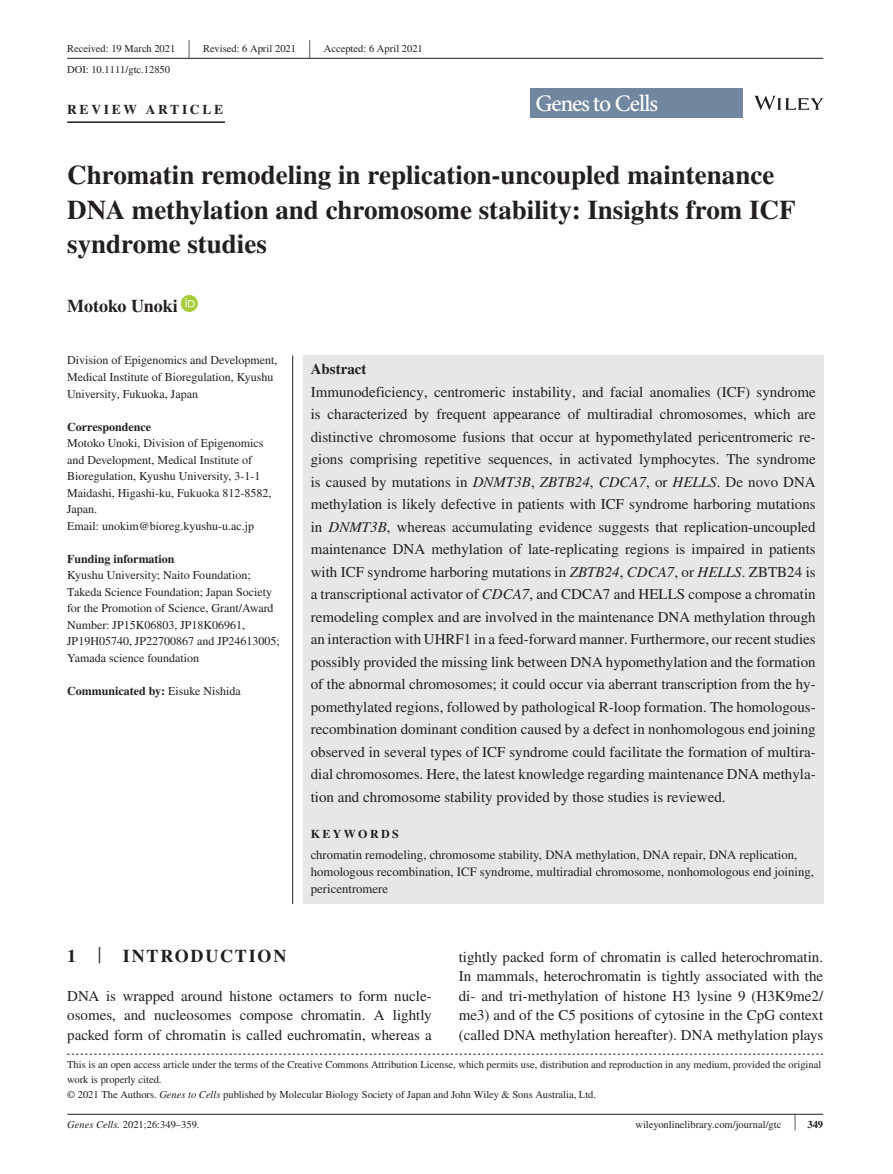
<style>
.page{position:relative;width:893px;height:1174px;background:#fff}
.page>*{position:absolute;margin:0;border:0;box-sizing:border-box;transform-origin:0 0}
.t1{font:700 27px/34.5px "STIX";color:#231f20}
.t2{font:26.55px "STIX";color:#231f20;scale:.4 1}
.t3{font:500 23.7px "Minion Pro";letter-spacing:-.045em;color:#fff}
.t4{font:700 18px "STIX";letter-spacing:.09em;color:#231f20}
.t5{font:700 18px "STIX";color:#231f20}
.t6{font:15px/22.5px "STIX";color:#231f20;text-align:justify}
.t7{font:700 15px "STIX";color:#231f20}
.t8{font:700 13.5px "STIX";letter-spacing:.2em;color:#231f20}
.t9{font:12.75px/17.2px "STIX";color:#231f20}
.t10{font:12px/16.5px "STIX";color:#231f20}
.t11{font:700 12px "STIX";color:#231f20}
.t12{font:700 12px "STIX";letter-spacing:.2em;color:#231f20}
.t13{font:10.5px/15px "STIX";color:#231f20}
.t14{font:700 10.5px "STIX";color:#231f20}
.s1{font-weight:400}
.s2{font-style:italic}
.s3{font-weight:400;font-size:23.7px}
.s4{font-weight:400;font-size:23.1px}
</style>
<div class="page">
<hr style="left:67px;top:1113px;width:756px;height:1px;background:#231f20">
<svg style="left:754px;top:96px;width:69px;height:14px"></svg>
<div style="left:530px;top:88px;width:212px;height:30px;background:#7187a0"></div>
<hr style="left:67px;top:58px;width:756px;height:1px;background:#231f20">
<hr style="left:67px;top:121px;width:158px;height:2px;background:#231f20">
<div style="left:181px;top:295px;width:17px;height:17px;background:#a5cd39;border-radius:50%"></div>
<svg style="left:185px;top:298px;width:10px;height:9px"></svg>
<svg style="left:67px;top:1053px;width:756px;height:1px"></svg>
<div style="left:303px;top:355px;width:520px;height:549px;background:#e6e7e9"></div>
<hr style="left:292px;top:355px;width:1px;height:549px;background:#231f20">
<p class="t13" style="left:67px;top:41px;width:110px">Received: 19 March 2021</p>
<h2 class="t2" style="left:188px;top:31px;width:7px">|</h2>
<p class="t13" style="left:203px;top:41px;width:94px">Revised: 6 April 2021</p>
<h2 class="t2" style="left:309px;top:31px;width:7px">|</h2>
<p class="t13" style="left:324px;top:41px;width:100px">Accepted: 6 April 2021</p>
<p class="t13" style="left:67px;top:63px;width:104px">DOI: 10.1111/gtc.12850</p>
<p class="t8" style="left:67px;top:101px;width:157px">REVIEW ARTICLE</p>
<h3 class="t3" style="left:535px;top:87px;width:124px">Genes to Cells</h3>
<h1 class="t1" style="left:67px;top:158px;width:730px">Chromatin remodeling in replication-uncoupled maintenance<br>DNA methylation and chromosome stability: Insights from ICF syndrome studies</h1>
<p class="t5" style="left:67px;top:295px;width:112px">Motoko Unoki</p>
<p class="t10" style="left:67px;top:353px;width:212px">Division of Epigenomics and Development,<br>Medical Institute of Bioregulation, Kyushu<br>University, Fukuoka, Japan</p>
<p class="t11" style="left:67px;top:419px;width:85px">Correspondence</p>
<p class="t10" style="left:67px;top:435px;width:206px">Motoko Unoki, Division of Epigenomics and Development, Medical Institute of Bioregulation, Kyushu University, 3-1-1<br>Maidashi, Higashi-ku, Fukuoka 812-8582, Japan.<br>Email: unokim@bioreg.kyushu-u.ac.jp</p>
<p class="t11" style="left:67px;top:551px;width:109px">Funding information</p>
<p class="t10" style="left:67px;top:567px;width:214px">Kyushu University; Naito Foundation; Takeda Science Foundation; Japan Society for the Promotion of Science, Grant/Award Number: JP15K06803, JP18K06961, JP19H05740, JP22700867 and JP24613005; Yamada science foundation</p>
<p class="t11" style="left:67px;top:683px;width:175px">Communicated by: <span class="s1">Eisuke Nishida</span></p>
<p class="t7" style="left:311px;top:360px;width:57px">Abstract</p>
<p class="t6" style="left:311px;top:381px;width:507px">Immunodeficiency, centromeric instability, and facial anomalies (ICF) syndrome is characterized by frequent appearance of multiradial chromosomes, which are distinctive chromosome fusions that occur at hypomethylated pericentromeric re&shy;gions comprising repetitive sequences, in activated lymphocytes. The syndrome is caused by mutations in <span class="s2">DNMT3B</span>, <span class="s2">ZBTB24</span>, <span class="s2">CDCA7</span>, or <span class="s2">HELLS</span>. De novo DNA methylation is likely defective in patients with ICF syndrome harboring mutations in <span class="s2">DNMT3B</span>, whereas accumulating evidence suggests that replication-uncoupled maintenance DNA methylation of late-replicating regions is impaired in patients with ICF syndrome harboring mutations in <span class="s2">ZBTB24</span>, <span class="s2">CDCA7</span>, or <span class="s2">HELLS</span>. ZBTB24 is a transcriptional activator of <span class="s2">CDCA7</span>, and CDCA7 and HELLS compose a chromatin remodeling complex and are involved in the maintenance DNA methylation through an interaction with UHRF1 in a feed-forward manner. Furthermore, our recent studies possibly provided the missing link between DNA hypomethylation and the formation of the abnormal chromosomes; it could occur via aberrant transcription from the hy&shy;pomethylated regions, followed by pathological R-loop formation. The homologous&shy;recombination dominant condition caused by a defect in nonhomologous end joining observed in several types of ICF syndrome could facilitate the formation of multira&shy;dial chromosomes. Here, the latest knowledge regarding maintenance DNA methyla&shy;tion and chromosome stability provided by those studies is reviewed.</p>
<p class="t12" style="left:311px;top:826px;width:90px">KEYWORDS</p>
<p class="t9" style="left:311px;top:847px;width:505px">chromatin remodeling, chromosome stability, DNA methylation, DNA repair, DNA replication, homologous recombination, ICF syndrome, multiradial chromosome, nonhomologous end joining, pericentromere</p>
<p class="t4" style="left:67px;top:944px;width:221px">1 <span class="s3">|</span> INTRODUCTION</p>
<p class="t6" style="left:67px;top:986px;width:366px;line-height:19.5px">DNA is wrapped around histone octamers to form nucle&shy;osomes, and nucleosomes compose chromatin. A lightly packed form of chromatin is called euchromatin, whereas a</p>
<p class="t6" style="left:459px;top:947px;width:366px;line-height:19.5px">tightly packed form of chromatin is called heterochromatin.<br>In mammals, heterochromatin is tightly associated with the di- and tri-methylation of histone H3 lysine 9 (H3K9me2/ me3) and of the C5 positions of cytosine in the CpG context (called DNA methylation hereafter). DNA methylation plays</p>
<p class="t13" style="left:67px;top:1057px;width:756px">This is an open access article under the terms of the Creative Commons Attribution License, which permits use, distribution and reproduction in any medium, provided the original work is properly cited.<br>© 2021 The Authors. <span class="s2">Genes to Cells</span> published by Molecular Biology Society of Japan and John Wiley &amp; Sons Australia, Ltd.</p>
<p class="t13" style="left:67px;top:1117px;width:134px"><span class="s2">Genes Cells.</span> 2021;26:349–359.</p>
<p class="t14" style="left:794px;top:1118px;width:30px"><span class="s4">|</span> 349</p>
<p class="t13" style="left:635px;top:1117px;width:147px">wileyonlinelibrary.com/journal/gtc</p>
</div>
